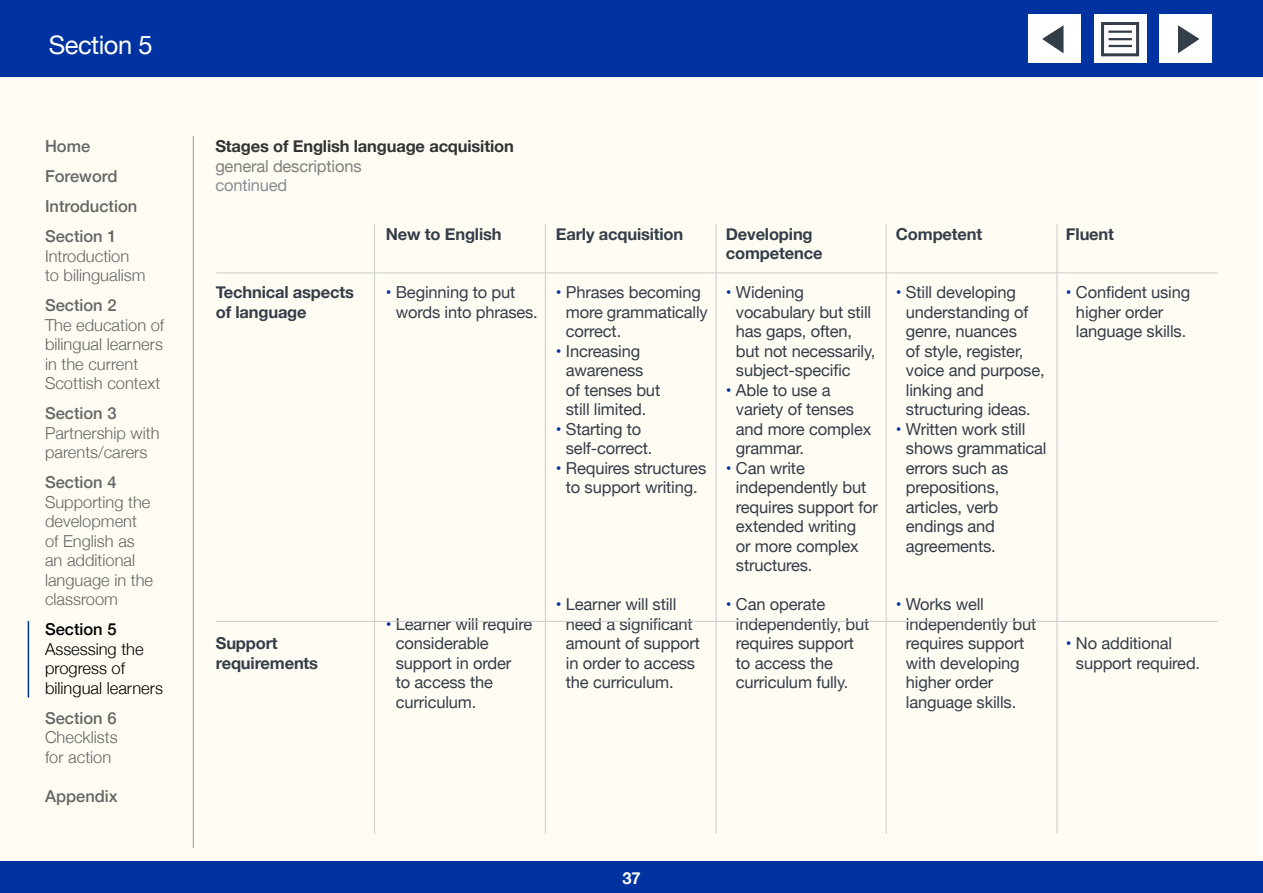
<style>
.page{position:relative;width:1263px;height:893px;background:#fff}
.page>*{position:absolute;margin:0;border:0;box-sizing:border-box;transform-origin:0 0}
.t1{font:25.5px "Helvetica Neue";letter-spacing:-.02em;color:#fff}
.t2{font:16.5px/19.5px "Helvetica Neue";letter-spacing:-.01em;color:#343e48}
.t3{font:300 16.5px/19.5px "Helvetica Neue";color:#666}
.t4{font:700 16.5px/19.5px "Helvetica Neue";letter-spacing:-.01em;color:#343e48}
.t5{font:500 16.5px "Helvetica Neue";color:#666}
.Heading{font:700 16.5px/19.5px "Helvetica Neue";letter-spacing:-.01em;color:#333}
.t6{font:300 16.5px/19.5px "Helvetica Neue";color:#000}
.Heading-2{font:16.5px "Helvetica Neue";letter-spacing:-.01em;color:#8b8d94}
.t7{font:500 16.5px "Helvetica Neue";color:#000}
.t8{font:700 16.5px "Helvetica Neue";color:#fff}
.s1{font-weight:400;color:#808080}
.s2{font-weight:700;color:#0033a1}
</style>
<div class="page">
<div style="left:1px;top:1px;width:1261px;height:891px;background:#fffcf4"></div>
<hr style="left:193px;top:136px;width:1px;height:712px;background:#999">
<div style="left:0;top:0;width:1263px;height:77px;background:#0033a1"></div>
<div style="left:1028px;top:15px;width:53px;height:48px;background:#fff"></div>
<svg style="left:1042px;top:25px;width:21px;height:28px"></svg>
<div style="left:1159px;top:15px;width:53px;height:48px;background:#fff"></div>
<svg style="left:1178px;top:25px;width:21px;height:28px"></svg>
<div style="left:0;top:861px;width:1263px;height:32px;background:#0033a1"></div>
<hr style="left:374px;top:224px;width:1px;height:610px;background:#ccc">
<hr style="left:545px;top:224px;width:1px;height:610px;background:#ccc">
<hr style="left:716px;top:224px;width:1px;height:610px;background:#ccc">
<hr style="left:886px;top:224px;width:1px;height:610px;background:#ccc">
<hr style="left:1056px;top:224px;width:1px;height:610px;background:#ccc">
<hr style="left:216px;top:621px;width:1002px;height:1px;background:#ccc">
<hr style="left:216px;top:273px;width:1002px;height:1px;background:#ccc">
<hr style="left:28px;top:621px;width:1px;height:76px;background:#0033a1">
<div style="left:1094px;top:15px;width:52px;height:48px;background:#fff"></div>
<div style="left:1101px;top:22px;width:38px;height:34px;border:3px solid #343e48"></div>
<hr style="left:1108px;top:31px;width:24px;height:2px;background:#343e48">
<hr style="left:1108px;top:38px;width:24px;height:2px;background:#343e48">
<hr style="left:1108px;top:45px;width:24px;height:2px;background:#343e48">
<p class="t1" style="left:49px;top:27px;width:105px">Section 5</p>
<p class="t5" style="left:45px;top:133px;width:47px">Home</p>
<p class="t5" style="left:45px;top:163px;width:74px">Foreword</p>
<p class="t5" style="left:45px;top:193px;width:94px">Introduction</p>
<p class="t5" style="left:45px;top:223px;width:73px">Section 1</p>
<p class="t3" style="left:45px;top:245px;width:102px">Introduction to bilingualism</p>
<p class="t5" style="left:45px;top:292px;width:73px">Section 2</p>
<p class="t3" style="left:45px;top:314px;width:121px">The education of bilingual learners in the current<br>Scottish context</p>
<p class="t5" style="left:45px;top:400px;width:73px">Section 3</p>
<p class="t3" style="left:45px;top:422px;width:116px">Partnership with parents/carers</p>
<p class="t5" style="left:45px;top:469px;width:73px">Section 4</p>
<p class="t3" style="left:45px;top:491px;width:110px">Supporting the development of English as an additional language in the classroom</p>
<p class="t7" style="left:45px;top:616px;width:73px">Section 5</p>
<p class="t6" style="left:45px;top:638px;width:119px">Assessing the progress of bilingual learners</p>
<p class="t5" style="left:45px;top:704px;width:73px">Section 6</p>
<p class="t3" style="left:45px;top:726px;width:74px">Checklists for action</p>
<p class="t5" style="left:45px;top:782px;width:74px">Appendix</p>
<p class="Heading" style="left:215px;top:137px;width:300px">Stages of English language acquisition <span class="s1">general descriptions</span></p>
<p class="Heading-2" style="left:215px;top:173px;width:74px">continued</p>
<p class="t4" style="left:216px;top:283px;width:140px">Technical aspects of language</p>
<p class="t4" style="left:386px;top:225px;width:117px">New to English</p>
<p class="t2" style="left:396px;top:284px;width:143px;text-indent:-10px"><span class="s2">•</span> Beginning to put words into phrases.</p>
<p class="t4" style="left:216px;top:634px;width:104px">Support requirements</p>
<p class="t2" style="left:396px;top:615px;width:138px;text-indent:-10px"><span class="s2">•</span> Learner will require considerable support in order<br>to access the curriculum.</p>
<p class="t4" style="left:556px;top:225px;width:129px">Early acquisition</p>
<p class="t2" style="left:566px;top:284px;width:143px;text-indent:-10px"><span class="s2">•</span> Phrases becoming more grammatically correct.</p>
<p class="t2" style="left:566px;top:342px;width:96px;text-indent:-10px"><span class="s2">•</span> Increasing awareness of tenses but still limited.</p>
<p class="t2" style="left:566px;top:420px;width:88px;text-indent:-10px"><span class="s2">•</span> Starting to self-correct.</p>
<p class="t2" style="left:556px;top:459px;width:152px;text-align:center"><span class="s2">•</span> Requires structures to support writing.</p>
<p class="t2" style="left:566px;top:596px;width:135px;text-indent:-10px"><span class="s2">•</span> Learner will still need a significant amount of support in order to access the curriculum.</p>
<p class="t4" style="left:726px;top:225px;width:98px">Developing competence</p>
<p class="t2" style="left:736px;top:284px;width:141px;text-indent:-10px"><span class="s2">•</span> Widening vocabulary but still has gaps, often, but not necessarily, subject-specific</p>
<p class="t2" style="left:736px;top:381px;width:137px;text-indent:-10px"><span class="s2">•</span> Able to use a variety of tenses and more complex grammar.</p>
<p class="t2" style="left:736px;top:459px;width:143px;text-indent:-10px"><span class="s2">•</span> Can write independently but requires support for extended writing<br>or more complex structures.</p>
<p class="t2" style="left:736px;top:596px;width:135px;text-indent:-10px"><span class="s2">•</span> Can operate independently, but requires support to access the curriculum fully.</p>
<p class="t4" style="left:896px;top:225px;width:88px">Competent</p>
<p class="t2" style="left:906px;top:284px;width:140px;text-indent:-10px"><span class="s2">•</span> Still developing understanding of genre, nuances<br>of style, register, voice and purpose, linking and structuring ideas.</p>
<p class="t2" style="left:906px;top:420px;width:142px;text-indent:-10px"><span class="s2">•</span> Written work still shows grammatical errors such as prepositions, articles, verb endings and agreements.</p>
<p class="t2" style="left:906px;top:596px;width:132px;text-indent:-10px"><span class="s2">•</span> Works well independently but requires support with developing higher order language skills.</p>
<p class="t4" style="left:1066px;top:225px;width:50px">Fluent</p>
<p class="t2" style="left:1076px;top:284px;width:116px;text-indent:-10px"><span class="s2">•</span> Confident using higher order language skills.</p>
<p class="t2" style="left:1076px;top:635px;width:126px;text-indent:-10px"><span class="s2">•</span> No additional support required.</p>
<p class="t8" style="left:622px;top:865px;width:20px">37</p>
</div>
